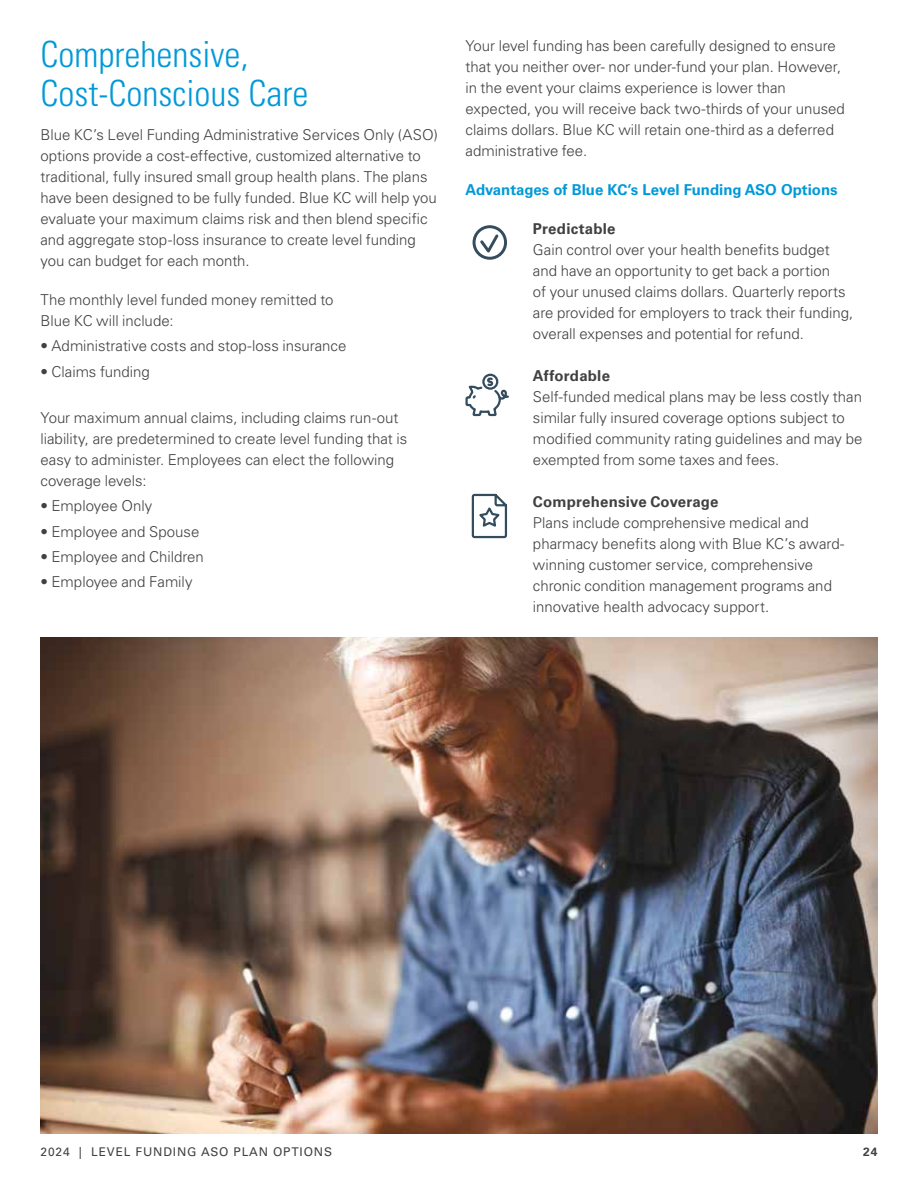
<style>
.page{position:relative;width:918px;height:1188px;background:#fff}
.page>*{position:absolute;margin:0;border:0;box-sizing:border-box;transform-origin:0 0}
.t1{font:300 condensed 36px/39px "Univers LT Std";color:#0099d8}
.t2{font:300 15px/21px "Univers LT Std";color:#414042}
.t3{font:700 15px "Univers LT Std";color:#0099d8}
.t4{font:700 15px "Univers LT Std";letter-spacing:.015em;color:#414042}
.t5{font:12px "Univers LT Std";letter-spacing:.07em;color:#414042}
.t6{font:700 12px "Univers LT Std";color:#414042}
</style>
<div class="page">
<img style="left:40px;top:638px;width:838px;height:496px">
<svg style="left:465px;top:373px;width:44px;height:44px"></svg>
<svg style="left:471px;top:493px;width:37px;height:46px"></svg>
<svg style="left:473px;top:225px;width:34px;height:35px"></svg>
<h1 class="t1" style="left:40px;top:34px;width:269px">Comprehensive,<br>Cost-Conscious Care</h1>
<p class="t2" style="left:40px;top:124px;width:399px">Blue KC’s Level Funding Administrative Services Only (ASO) options provide a cost-effective, customized alternative to traditional, fully insured small group health plans. The plans have been designed to be fully funded. Blue KC will help you evaluate your maximum claims risk and then blend specific and aggregate stop-loss insurance to create level funding you can budget for each month.</p>
<p class="t2" style="left:40px;top:289px;width:295px">The monthly level funded money remitted to<br>Blue KC will include:</p>
<p class="t2" style="left:40px;top:336px;width:307px">• Administrative costs and stop-loss insurance</p>
<p class="t2" style="left:40px;top:361px;width:111px">• Claims funding</p>
<p class="t2" style="left:40px;top:407px;width:368px">Your maximum annual claims, including claims run-out liability, are predetermined to create level funding that is easy to administer. Employees can elect the following coverage levels:</p>
<p class="t2" style="left:40px;top:496px;width:113px">• Employee Only</p>
<p class="t2" style="left:40px;top:521px;width:160px">• Employee and Spouse</p>
<p class="t2" style="left:40px;top:546px;width:165px">• Employee and Children</p>
<p class="t2" style="left:40px;top:572px;width:154px">• Employee and Family</p>
<p class="t2" style="left:465px;top:36px;width:381px">Your level funding has been carefully designed to ensure that you neither over- nor under-fund your plan. However, in the event your claims experience is lower than expected, you will receive back two-thirds of your unused claims dollars. Blue KC will retain one-third as a deferred administrative fee.</p>
<p class="t3" style="left:465px;top:181px;width:374px">Advantages of Blue KC’s Level Funding ASO Options</p>
<p class="t4" style="left:533px;top:220px;width:84px">Predictable</p>
<p class="t2" style="left:533px;top:240px;width:322px">Gain control over your health benefits budget and have an opportunity to get back a portion<br>of your unused claims dollars. Quarterly reports are provided for employers to track their funding, overall expenses and potential for refund.</p>
<p class="t4" style="left:533px;top:367px;width:79px">Affordable</p>
<p class="t2" style="left:533px;top:387px;width:331px">Self-funded medical plans may be less costly than similar fully insured coverage options subject to modified community rating guidelines and may be exempted from some taxes and fees.</p>
<p class="t4" style="left:533px;top:493px;width:187px">Comprehensive Coverage</p>
<p class="t2" style="left:533px;top:513px;width:313px">Plans include comprehensive medical and pharmacy benefits along with Blue KC’s award&shy;winning customer service, comprehensive chronic condition management programs and innovative health advocacy support.</p>
<p class="t5" style="left:40px;top:1145px;width:293px">2024 | LEVEL FUNDING ASO PLAN OPTIONS</p>
<p class="t6" style="left:863px;top:1145px;width:16px">24</p>
</div>
